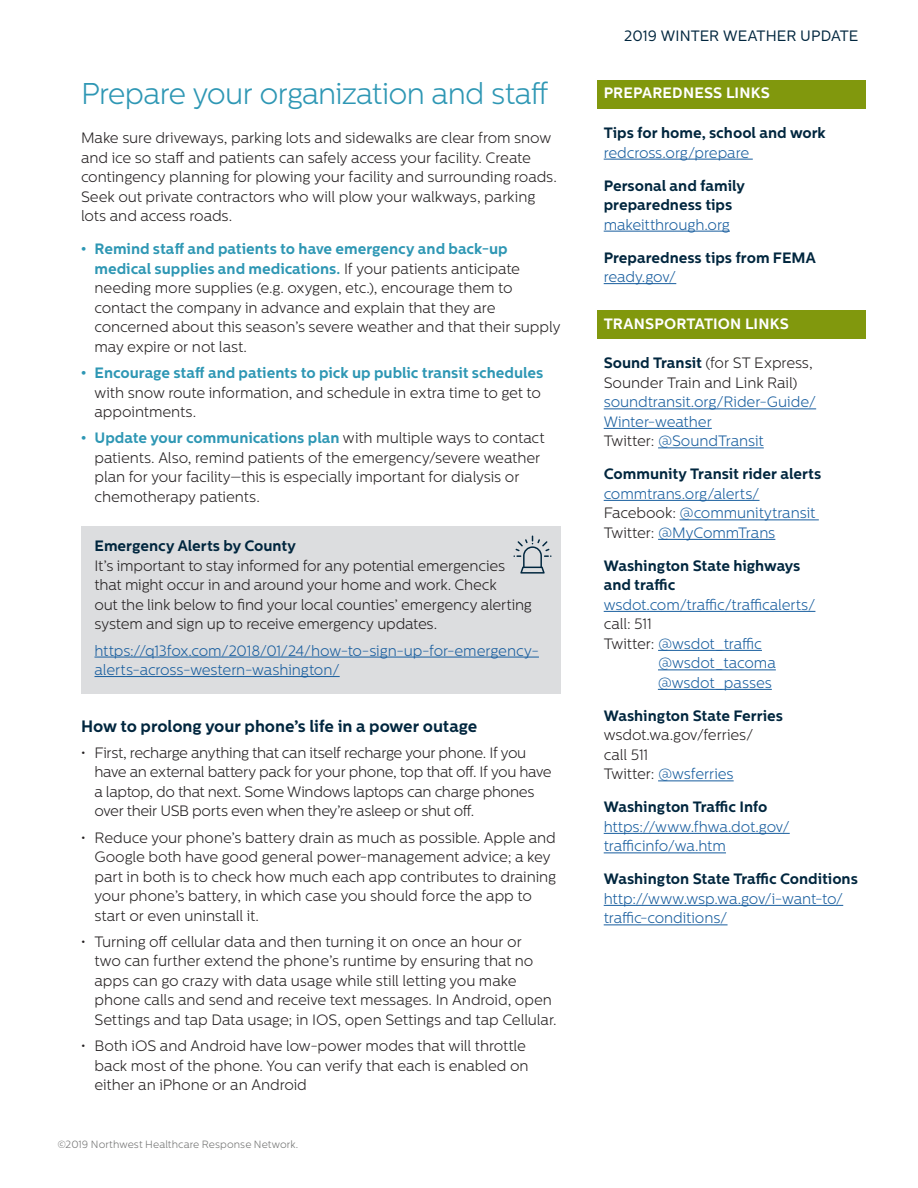
<style>
.page{position:relative;width:918px;height:1188px;background:#fff}
.page>*{position:absolute;margin:0;border:0;box-sizing:border-box;transform-origin:0 0}
.subheader_no_rule{font:300 30px "Centrale Sans";letter-spacing:-.025em;color:#2e97b4}
.t1{font:700 16.5px "Centrale Sans";letter-spacing:-.005em;color:#00263e}
.t2{font:300 15px/19.5px "Centrale Sans";letter-spacing:-.01em;color:#231f20}
.t3{font:300 15px/19.5px "Centrale Sans";letter-spacing:-.005em;color:#175d9e}
.t4{font:700 15px/19.5px "Centrale Sans";color:#00263e}
.t5{font:700 15px "Centrale Sans";letter-spacing:.01em;color:#fff}
.t6{font:15px "Centrale Sans";letter-spacing:.005em;color:#00263e}
.t7{font:300 10.5px "Centrale Sans";letter-spacing:.005em;color:#717271}
.s1{font-weight:700;color:#2e97b4}
.s2{font-weight:700;color:#00263e}
.s3{font-weight:300;color:#175d9e}
.s4{color:#231f20}
.s5{color:#175d9e}
</style>
<div class="page">
<div style="left:81px;top:527px;width:480px;height:167px;background:#dcdddf"></div>
<hr style="left:94px;top:657px;width:445px;height:1px;background:#175d9e">
<hr style="left:94px;top:676px;width:246px;height:1px;background:#175d9e">
<svg style="left:514px;top:536px;width:38px;height:38px"></svg>
<div style="left:597px;top:80px;width:268px;height:29px;background:#81980d"></div>
<hr style="left:604px;top:159px;width:149px;height:1px;background:#175d9e">
<hr style="left:604px;top:231px;width:126px;height:1px;background:#175d9e">
<hr style="left:604px;top:283px;width:72px;height:1px;background:#175d9e">
<div style="left:597px;top:311px;width:268px;height:28px;background:#81980d"></div>
<hr style="left:604px;top:409px;width:212px;height:1px;background:#175d9e">
<hr style="left:604px;top:428px;width:108px;height:1px;background:#175d9e">
<hr style="left:658px;top:448px;width:106px;height:1px;background:#175d9e">
<hr style="left:604px;top:500px;width:156px;height:1px;background:#175d9e">
<hr style="left:680px;top:520px;width:139px;height:1px;background:#175d9e">
<hr style="left:658px;top:539px;width:117px;height:1px;background:#175d9e">
<hr style="left:604px;top:611px;width:211px;height:1px;background:#175d9e">
<hr style="left:658px;top:650px;width:104px;height:1px;background:#175d9e">
<hr style="left:658px;top:670px;width:118px;height:1px;background:#175d9e">
<hr style="left:658px;top:689px;width:114px;height:1px;background:#175d9e">
<hr style="left:658px;top:781px;width:76px;height:1px;background:#175d9e">
<hr style="left:604px;top:833px;width:186px;height:1px;background:#175d9e">
<hr style="left:604px;top:853px;width:122px;height:1px;background:#175d9e">
<hr style="left:604px;top:905px;width:239px;height:1px;background:#175d9e">
<hr style="left:604px;top:925px;width:124px;height:1px;background:#175d9e">
<p class="subheader_no_rule" style="left:81px;top:76px;width:469px">Prepare your organization and staff</p>
<p class="t2" style="left:81px;top:128px;width:477px">Make sure driveways, parking lots and sidewalks are clear from snow and ice so staff and patients can safely access your facility. Create contingency planning for plowing your facility and surrounding roads.<br>Seek out private contractors who will plow your walkways, parking lots and access roads.</p>
<p class="t2" style="left:94px;top:239px;width:467px;text-indent:-14px"><span class="s1">• Remind staff and patients to have emergency and back-up medical supplies and medications.</span> If your patients anticipate needing more supplies (e.g. oxygen, etc.), encourage them to contact the company in advance and explain that they are concerned about this season’s severe weather and that their supply may expire or not last.</p>
<p class="t2" style="left:94px;top:363px;width:450px;text-indent:-14px"><span class="s1">• Encourage staff and patients to pick up public transit schedules </span>with snow route information, and schedule in extra time to get to appointments.</p>
<p class="t2" style="left:94px;top:428px;width:452px;text-indent:-14px"><span class="s1">• Update your communications plan</span> with multiple ways to contact patients. Also, remind patients of the emergency/severe weather plan for your facility—this is especially important for dialysis or chemotherapy patients.</p>
<p class="t2" style="left:94px;top:536px;width:439px"><span class="s2">Emergency Alerts by County<br></span>It’s important to stay informed for any potential emergencies that might occur in and around your home and work. Check<br>out the link below to find your local counties’ emergency alerting system and sign up to receive emergency updates.</p>
<p class="t3" style="left:94px;top:641px;width:446px">https://q13fox.com/2018/01/24/how-to-sign-up-for-emergency&shy;alerts-across-western-washington/</p>
<p class="t1" style="left:81px;top:716px;width:398px">How to prolong your phone’s life in a power outage</p>
<p class="t2" style="left:94px;top:743px;width:459px;text-indent:-14px">• First, recharge anything that can itself recharge your phone. If you have an external battery pack for your phone, top that off. If you have a laptop, do that next. Some Windows laptops can charge phones over their USB ports even when they’re asleep or shut off.</p>
<p class="t2" style="left:94px;top:828px;width:463px;text-indent:-14px">• Reduce your phone’s battery drain as much as possible. Apple and Google both have good general power-management advice; a key part in both is to check how much each app contributes to draining your phone’s battery, in which case you should force the app to start or even uninstall it.</p>
<p class="t2" style="left:94px;top:932px;width:464px;text-indent:-14px">• Turning off cellular data and then turning it on once an hour or<br>two can further extend the phone’s runtime by ensuring that no apps can go crazy with data usage while still letting you make phone calls and send and receive text messages. In Android, open Settings and tap Data usage; in IOS, open Settings and tap Cellular.</p>
<p class="t2" style="left:94px;top:1036px;width:436px;text-indent:-14px">• Both iOS and Android have low-power modes that will throttle back most of the phone. You can verify that each is enabled on either an iPhone or an Android</p>
<p class="t7" style="left:57px;top:1138px;width:242px">©2019 Northwest Healthcare Response Network.</p>
<p class="t6" style="left:624px;top:27px;width:236px">2019 WINTER WEATHER UPDATE</p>
<p class="t5" style="left:604px;top:84px;width:168px">PREPAREDNESS LINKS</p>
<p class="t4" style="left:604px;top:123px;width:224px">Tips for home, school and work <span class="s3">redcross.org/prepare</span></p>
<p class="t4" style="left:604px;top:176px;width:143px">Personal and family preparedness tips <span class="s3">makeitthrough.org</span></p>
<p class="t4" style="left:604px;top:248px;width:213px">Preparedness tips from FEMA <span class="s3">ready.gov/</span></p>
<p class="t5" style="left:604px;top:314px;width:187px">TRANSPORTATION LINKS</p>
<p class="t3" style="left:604px;top:353px;width:214px"><span class="s2">Sound Transit</span> <span class="s4">(for ST Express,<br>Sounder Train and Link Rail) </span>soundtransit.org/Rider-Guide/<br>Winter-weather<br><span class="s4">Twitter:</span> @SoundTransit</p>
<p class="t3" style="left:604px;top:464px;width:219px"><span class="s2">Community Transit rider alerts </span>commtrans.org/alerts/<br><span class="s4">Facebook:</span> @communitytransit<br><span class="s4">Twitter:</span> @MyCommTrans</p>
<p class="t4" style="left:604px;top:556px;width:198px">Washington State highways</p>
<p class="t4" style="left:604px;top:575px;width:73px">and traffic</p>
<p class="t3" style="left:604px;top:595px;width:213px">wsdot.com/traffic/trafficalerts/</p>
<p class="t2" style="left:604px;top:614px;width:50px">call: 511</p>
<p class="t3" style="left:604px;top:634px;width:160px"><span class="s4">Twitter:</span> @wsdot_traffic</p>
<p class="t3" style="left:658px;top:653px;width:119px">@wsdot_tacoma</p>
<p class="t3" style="left:658px;top:673px;width:115px">@wsdot_passes</p>
<p class="t2" style="left:604px;top:706px;width:181px"><span class="s2">Washington State Ferries </span>wsdot.wa.gov/ferries/<br>call 511<br>Twitter: <span class="s5">@wsferries</span></p>
<p class="t3" style="left:604px;top:797px;width:188px"><span class="s2">Washington Traffic Info </span>https://www.fhwa.dot.gov/ trafficinfo/wa.htm</p>
<p class="t3" style="left:604px;top:869px;width:256px"><span class="s2">Washington State Traffic Conditions </span>http://www.wsp.wa.gov/i-want-to/ traffic-conditions/</p>
</div>
